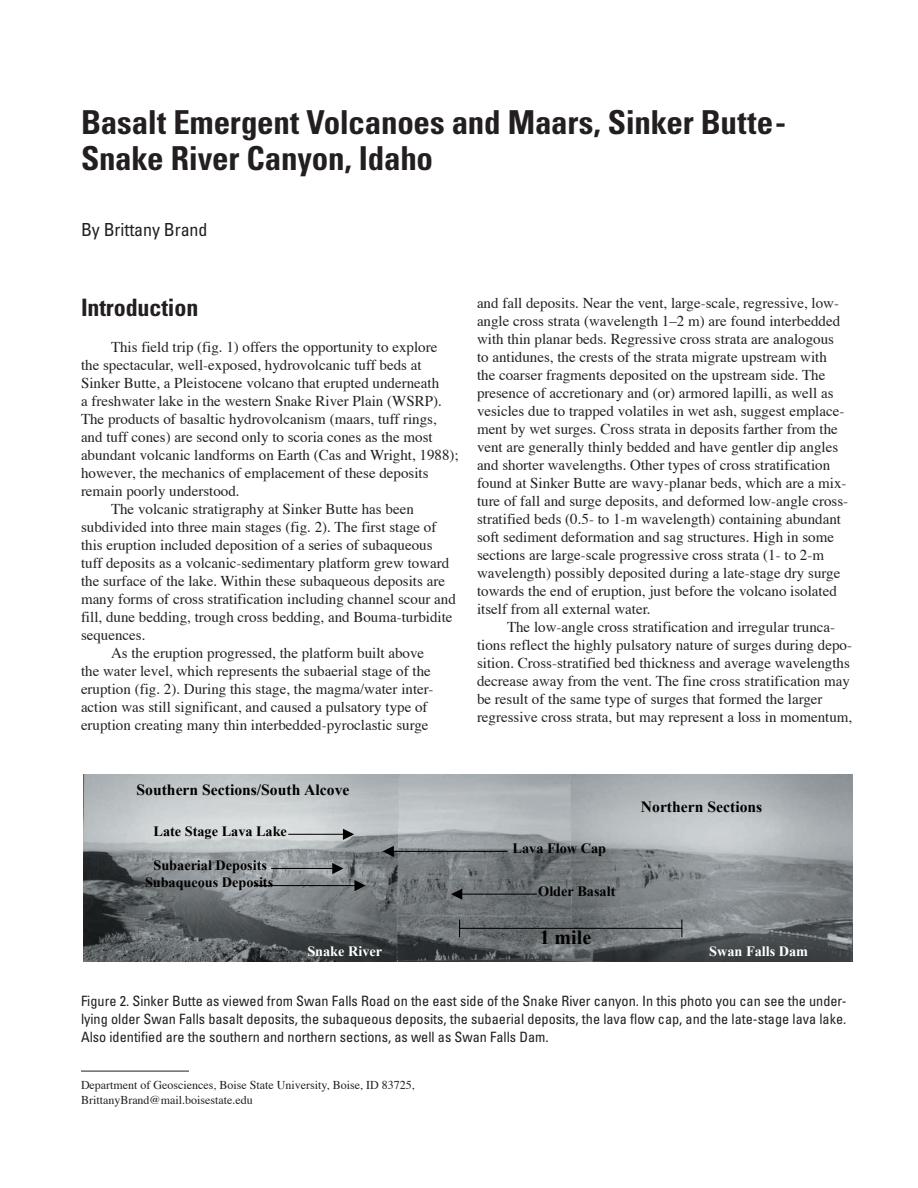
<style>
.page{position:relative;width:918px;height:1188px;background:#fff}
.page>*{position:absolute;margin:0;border:0;box-sizing:border-box;transform-origin:0 0}
.t1{font:700 condensed 33px/36px "Univers";letter-spacing:-.01em;color:#231f20}
.t2{font:700 condensed 24px "Univers";letter-spacing:-.005em;color:#231f20}
.t3{font:700 19.95px "Times New Roman";color:#000}
.t4{font:condensed 18px "Univers";letter-spacing:-.005em;color:#231f20}
.t5{font:700 15.6px "Times New Roman";color:#000}
.t6{font:15px/18px "Times";color:#231f20}
.t7{font:condensed 14.25px/18px "Univers";color:#231f20;text-align:justify}
.t8{font:700 14.25px "Times New Roman";color:#000}
.t9{font:700 14.25px "Times New Roman";color:#fff}
.t10{font:12px/15px "Times";color:#231f20}
</style>
<div class="page">
<hr style="left:81px;top:1071px;width:108px;height:1px;background:#231f20">
<img style="left:83px;top:774px;width:770px;height:187px">
<hr style="left:254px;top:885px;width:101px;height:1px;background:#000">
<svg style="left:354px;top:880px;width:12px;height:11px"></svg>
<hr style="left:271px;top:868px;width:61px;height:1px;background:#000">
<svg style="left:332px;top:863px;width:11px;height:11px"></svg>
<hr style="left:289px;top:834px;width:54px;height:1px;background:#000">
<svg style="left:343px;top:829px;width:11px;height:11px"></svg>
<hr style="left:394px;top:851px;width:113px;height:1px;background:#000">
<svg style="left:383px;top:846px;width:11px;height:11px"></svg>
<hr style="left:462px;top:894px;width:75px;height:1px;background:#000">
<svg style="left:451px;top:889px;width:11px;height:11px"></svg>
<hr style="left:460px;top:928px;width:222px;height:1px;background:#000">
<svg style="left:459px;top:920px;width:1px;height:17px"></svg>
<svg style="left:681px;top:920px;width:1px;height:17px"></svg>
<h1 class="t1" style="left:81px;top:104px;width:707px">Basalt Emergent Volcanoes and Maars, Sinker Butte-<br>Snake River Canyon, Idaho</h1>
<p class="t4" style="left:81px;top:218px;width:128px">By Brittany Brand</p>
<h2 class="t2" style="left:81px;top:293px;width:119px">Introduction</h2>
<p class="t6" style="left:111px;top:339px;width:328px">This field trip (fig. 1) offers the opportunity to explore</p>
<p class="t6" style="left:81px;top:357px;width:342px">the spectacular, well-exposed, hydrovolcanic tuff beds at</p>
<p class="t6" style="left:81px;top:375px;width:360px">Sinker Butte, a Pleistocene volcano that erupted underneath</p>
<p class="t6" style="left:81px;top:393px;width:362px">a freshwater lake in the western Snake River Plain (WSRP).</p>
<p class="t6" style="left:81px;top:411px;width:357px">The products of basaltic hydrovolcanism (maars, tuff rings,</p>
<p class="t6" style="left:81px;top:429px;width:353px">and tuff cones) are second only to scoria cones as the most</p>
<p class="t6" style="left:81px;top:447px;width:379px">abundant volcanic landforms on Earth (Cas and Wright, 1988);</p>
<p class="t6" style="left:81px;top:465px;width:349px">however, the mechanics of emplacement of these deposits</p>
<p class="t6" style="left:81px;top:483px;width:160px">remain poorly understood.</p>
<p class="t6" style="left:111px;top:501px;width:304px">The volcanic stratigraphy at Sinker Butte has been</p>
<p class="t6" style="left:81px;top:519px;width:357px">subdivided into three main stages (fig. 2). The first stage of</p>
<p class="t6" style="left:81px;top:537px;width:353px">this eruption included deposition of a series of subaqueous</p>
<p class="t6" style="left:81px;top:555px;width:370px">tuff deposits as a volcanic-sedimentary platform grew toward</p>
<p class="t6" style="left:81px;top:573px;width:366px">the surface of the lake. Within these subaqueous deposits are</p>
<p class="t6" style="left:81px;top:591px;width:376px">many forms of cross stratification including channel scour and</p>
<p class="t6" style="left:81px;top:609px;width:373px">fill, dune bedding, trough cross bedding, and Bouma-turbidite</p>
<p class="t6" style="left:81px;top:627px;width:66px">sequences.</p>
<p class="t6" style="left:111px;top:645px;width:315px">As the eruption progressed, the platform built above</p>
<p class="t6" style="left:81px;top:663px;width:351px">the water level, which represents the subaerial stage of the</p>
<p class="t6" style="left:81px;top:681px;width:354px">eruption (fig. 2). During this stage, the magma/water inter-</p>
<p class="t6" style="left:81px;top:699px;width:348px">action was still significant, and caused a pulsatory type of</p>
<p class="t6" style="left:81px;top:717px;width:349px">eruption creating many thin interbedded-pyroclastic surge</p>
<p class="t6" style="left:477px;top:295px;width:373px">and fall deposits. Near the vent, large-scale, regressive, low&shy;angle cross strata (wavelength 1–2 m) are found interbedded with thin planar beds. Regressive cross strata are analogous to antidunes, the crests of the strata migrate upstream with the coarser fragments deposited on the upstream side. The presence of accretionary and (or) armored lapilli, as well as vesicles due to trapped volatiles in wet ash, suggest emplace&shy;ment by wet surges. Cross strata in deposits farther from the vent are generally thinly bedded and have gentler dip angles and shorter wavelengths. Other types of cross stratification found at Sinker Butte are wavy-planar beds, which are a mix&shy;ture of fall and surge deposits, and deformed low-angle cross&shy;stratified beds (0.5- to 1-m wavelength) containing abundant soft sediment deformation and sag structures. High in some sections are large-scale progressive cross strata (1- to 2-m wavelength) possibly deposited during a late-stage dry surge towards the end of eruption, just before the volcano isolated itself from all external water.</p>
<p class="t6" style="left:477px;top:619px;width:377px;text-indent:30px">The low-angle cross stratification and irregular trunca&shy;tions reflect the highly pulsatory nature of surges during depo&shy;sition. Cross-stratified bed thickness and average wavelengths decrease away from the vent. The fine cross stratification may be result of the same type of surges that formed the larger regressive cross strata, but may represent a loss in momentum,</p>
<p class="t5" style="left:136px;top:779px;width:215px">Southern Sections/South Alcove</p>
<p class="t8" style="left:154px;top:821px;width:135px">Late Stage Lava Lake</p>
<p class="t8" style="left:154px;top:856px;width:115px">Subaerial Deposits</p>
<p class="t8" style="left:145px;top:873px;width:130px">Subaqueous Deposits</p>
<p class="t8" style="left:513px;top:838px;width:95px">Lava Flow Cap</p>
<p class="t8" style="left:538px;top:881px;width:79px">Older Basalt</p>
<p class="t5" style="left:641px;top:796px;width:123px">Northern Sections</p>
<h3 class="t3" style="left:540px;top:924px;width:53px">1 mile</h3>
<p class="t9" style="left:307px;top:941px;width:76px">Snake River</p>
<p class="t9" style="left:709px;top:941px;width:100px">Swan Falls Dam</p>
<p class="t7" style="left:81px;top:991px;width:767px">Figure 2. Sinker Butte as viewed from Swan Falls Road on the east side of the Snake River canyon. In this photo you can see the under&shy;lying older Swan Falls basalt deposits, the subaqueous deposits, the subaerial deposits, the lava flow cap, and the late-stage lava lake.<br>Also identified are the southern and northern sections, as well as Swan Falls Dam.</p>
<p class="t10" style="left:81px;top:1079px;width:335px">Department of Geosciences, Boise State University, Boise, ID 83725,<br>BrittanyBrand@mail.boisestate.edu</p>
</div>
